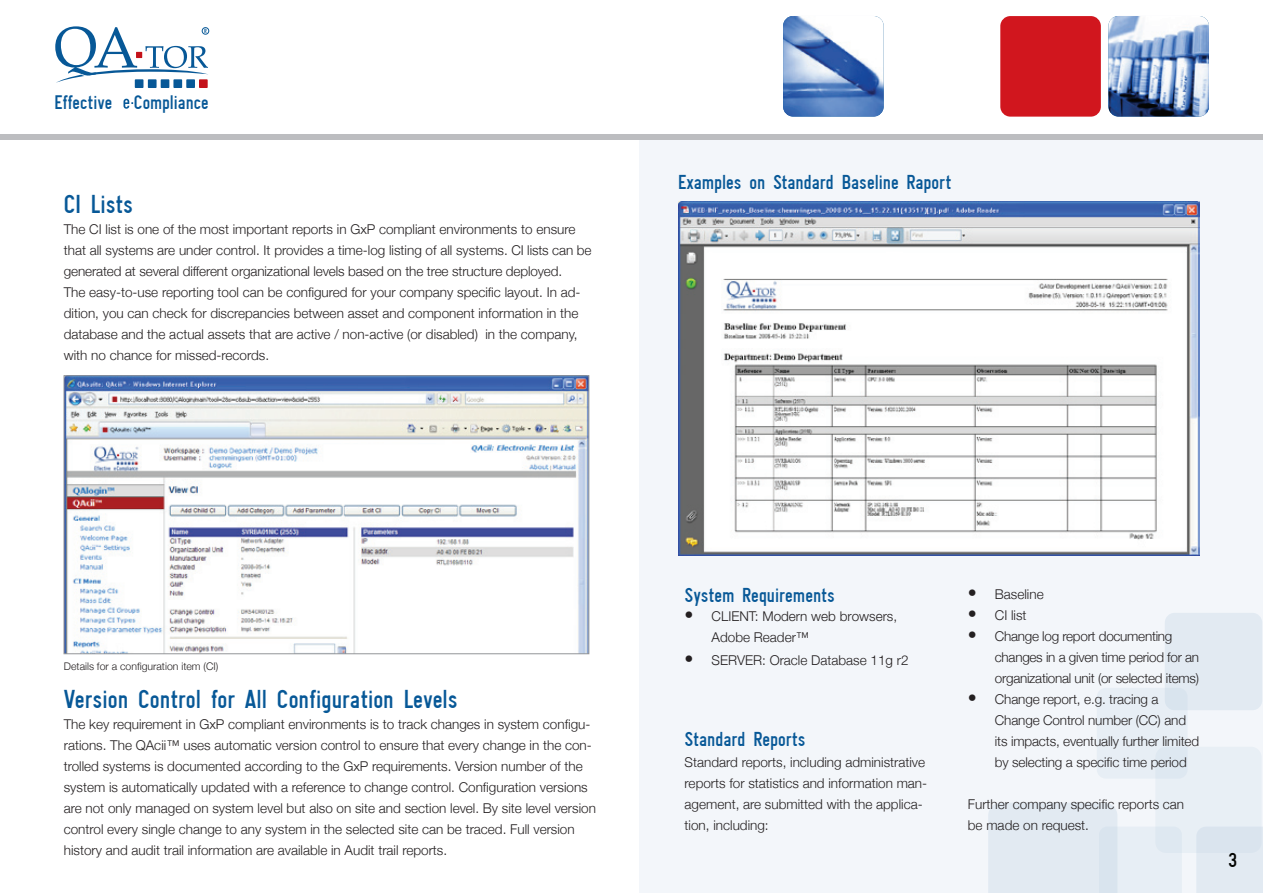
<style>
.page{position:relative;width:1263px;height:893px;background:#fff}
.page>*{position:absolute;margin:0;border:0;box-sizing:border-box;transform-origin:0 0}
.t1{font:27px "Snv D Reg Con";color:#075897}
.t2{font:21px "Snv D Reg Con";color:#075897}
.t3{font:21px "Snv D Reg Con";color:#040503}
.t4{font:20.4px "Snv D Reg Con";color:#075897}
.t5{font:300 13.5px/21px "Helvetica Neue";color:#231f20}
.t6{font:300 13.5px/21px "Helvetica Neue";letter-spacing:-.02em;color:#231f20}
.t7{font:300 10.5px "Helvetica Neue";color:#231f20}
.t8{font:6.3px "Snv D Reg Con";color:#075897}
.s1{font-size:18px}
</style>
<div class="page">
<div style="left:639px;top:136px;width:624px;height:757px;background:#f3f6fa"></div>
<div style="left:1165px;top:613px;width:97px;height:97px;background:#e2eaf2;border-radius:10px"></div>
<div style="left:1196px;top:827px;width:67px;height:66px;background:#e2eaf2"></div>
<div style="left:1097px;top:688px;width:90px;height:91px;background:linear-gradient(to right,#e9eff6,#e3ebf3);border-radius:9px"></div>
<div style="left:1155px;top:747px;width:106px;height:106px;background:linear-gradient(to right,#e4ecf3,#e5edf3);border-radius:11px"></div>
<svg style="left:988px;top:803px;width:194px;height:90px"></svg>
<img style="left:1108px;top:16px;width:101px;height:101px">
<img style="left:783px;top:16px;width:101px;height:101px">
<div style="left:1000px;top:16px;width:101px;height:101px;background:#d1161e;border-radius:10px"></div>
<div style="left:199px;top:79px;width:9px;height:9px;background:#c4121a"></div>
<svg style="left:55px;top:26px;width:153px;height:57px"></svg>
<div style="left:186px;top:79px;width:9px;height:9px;background:#075897"></div>
<div style="left:173px;top:79px;width:9px;height:9px;background:#075897"></div>
<div style="left:161px;top:79px;width:8px;height:9px;background:#075897"></div>
<div style="left:148px;top:79px;width:9px;height:9px;background:#075897"></div>
<svg style="left:123px;top:99px;width:10px;height:10px"></svg>
<div style="left:135px;top:79px;width:8px;height:9px;background:#075897"></div>
<div style="left:202px;top:27px;width:7px;height:8px;border:1px solid #075897;border-radius:50%"></div>
<img style="left:679px;top:202px;width:520px;height:354px">
<img style="left:66px;top:377px;width:521px;height:275px">
<div style="left:64px;top:375px;width:525px;height:279px;border:1px solid #939598"></div>
<div style="left:0;top:134px;width:1263px;height:6px;background:#bcbdc0"></div>
<p class="t8" style="left:204px;top:27px;width:4px">R</p>
<h3 class="t4" style="left:54px;top:90px;width:156px">Effective Compliance</h3>
<h1 class="t1" style="left:64px;top:188px;width:71px">CI Lists</h1>
<p class="t5" style="left:64px;top:218px;width:529px">The CI list is one of the most important reports in GxP compliant environments to ensure that all systems are under control. It provides a time-log listing of all systems. CI lists can be generated at several different organizational levels based on the tree structure deployed.<br>The easy-to-use reporting tool can be configured for your company specific layout. In ad&shy;dition, you can check for discrepancies between asset and component information in the database and the actual assets that are active / non-active (or disabled) in the company, with no chance for missed-records.</p>
<h2 class="t2" style="left:678px;top:170px;width:275px">Examples on Standard Baseline Raport</h2>
<p class="t7" style="left:64px;top:659px;width:156px">Details for a configuration item (CI)</p>
<h1 class="t1" style="left:64px;top:683px;width:395px">Version Control for All Configuration Levels</h1>
<p class="t5" style="left:64px;top:713px;width:534px">The key requirement in GxP compliant environments is to track changes in system configu&shy;rations. The QAcii™ uses automatic version control to ensure that every change in the con&shy;trolled systems is documented according to the GxP requirements. Version number of the system is automatically updated with a reference to change control. Configuration versions are not only managed on system level but also on site and section level. By site level version control every single change to any system in the selected site can be traced. Full version history and audit trail information are available in Audit trail reports.</p>
<h2 class="t2" style="left:685px;top:583px;width:152px">System Requirements</h2>
<p class="t5" style="left:712px;top:605px;width:187px;text-indent:-27px"><span class="s1">•</span> CLIENT: Modern web browsers,<br>Adobe Reader™</p>
<p class="t5" style="left:685px;top:650px;width:225px"><span class="s1">•</span> SERVER: Oracle Database 11g r2</p>
<h2 class="t2" style="left:685px;top:727px;width:123px">Standard Reports</h2>
<p class="t5" style="left:685px;top:752px;width:244px">Standard reports, including administrative reports for statistics and information man&shy;agement, are submitted with the applica&shy;tion, including:</p>
<p class="t5" style="left:968px;top:584px;width:77px"><span class="s1">•</span> Baseline</p>
<p class="t5" style="left:968px;top:605px;width:60px"><span class="s1">•</span> CI list</p>
<p class="t6" style="left:995px;top:626px;width:206px;text-indent:-27px"><span class="s1">•</span> Change log report documenting changes in a given time period for an organizational unit (or selected items)</p>
<p class="t5" style="left:995px;top:689px;width:206px;text-indent:-27px"><span class="s1">•</span> Change report, e.g. tracing a Change Control number (CC) and its impacts, eventually further limited by selecting a specific time period</p>
<p class="t5" style="left:968px;top:794px;width:218px">Further company specific reports can be made on request.</p>
<h2 class="t3" style="left:1228px;top:848px;width:10px">3</h2>
</div>
